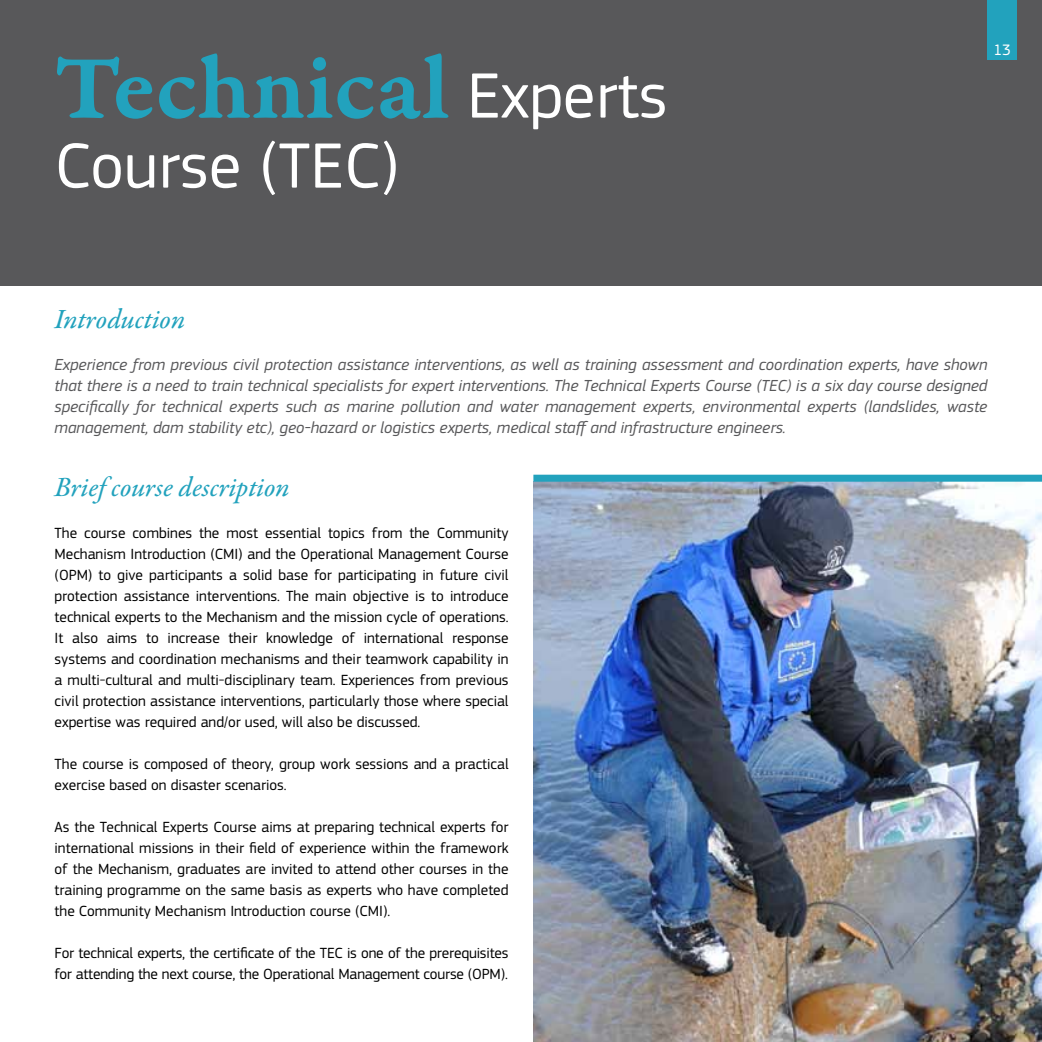
<style>
.page{position:relative;width:1042px;height:1042px;background:#fff}
.page>*{position:absolute;margin:0;border:0;box-sizing:border-box;transform-origin:0 0}
.t1{font:96.25px "Garamond Premr Pro Smbd Capt";color:#22a2bd}
.t2{font:66.5px "EC Square Sans Pro";color:#fff}
.t3{font:28px "Garamond Premr Pro Med It";color:#22a2bd}
.t4{font:italic 16.62px/21px "EC Square Sans Pro";color:#58585a;text-align:justify}
.t5{font:15.75px "EC Square Sans Pro";color:#fff}
.t6{font:15.4px/21px "EC Square Sans Pro";color:#000;text-align:justify}
.s1{font-family:"EC Square Sans Pro";font-size:66.5px;color:#fff}
</style>
<div class="page">
<div style="left:0;top:0;width:1042px;height:286px;background:#58585a"></div>
<img style="left:533px;top:482px;width:509px;height:560px">
<div style="left:533px;top:475px;width:509px;height:7px;background:#22a2bd"></div>
<div style="left:987px;top:0;width:30px;height:60px;background:#22a2bd"></div>
<h1 class="t1" style="left:55px;top:31px;width:614px">Technical <span class="s1">Experts</span></h1>
<h2 class="t2" style="left:55px;top:127px;width:346px">Course (TEC)</h2>
<p class="t5" style="left:993px;top:40px;width:19px">13</p>
<h3 class="t3" style="left:55px;top:301px;width:132px">Introduction</h3>
<p class="t4" style="left:55px;top:354px;width:934px">Experience from previous civil protection assistance interventions, as well as training assessment and coordination experts, have shown that there is a need to train technical specialists for expert interventions. The Technical Experts Course (TEC) is a six day course designed specifically for technical experts such as marine pollution and water management experts, environmental experts (landslides, waste management, dam stability etc), geo-hazard or logistics experts, medical staff and infrastructure engineers.</p>
<h3 class="t3" style="left:55px;top:469px;width:237px">Brief course description</h3>
<p class="t6" style="left:55px;top:522px;width:455px">The course combines the most essential topics from the Community Mechanism Introduction (CMI) and the Operational Management Course (OPM) to give participants a solid base for participating in future civil protection assistance interventions. The main objective is to introduce technical experts to the Mechanism and the mission cycle of operations.<br>It also aims to increase their knowledge of international response systems and coordination mechanisms and their teamwork capability in a multi-cultural and multi-disciplinary team. Experiences from previous civil protection assistance interventions, particularly those where special expertise was required and/or used, will also be discussed.</p>
<p class="t6" style="left:55px;top:753px;width:455px">The course is composed of theory, group work sessions and a practical exercise based on disaster scenarios.</p>
<p class="t6" style="left:55px;top:816px;width:455px">As the Technical Experts Course aims at preparing technical experts for international missions in their field of experience within the framework of the Mechanism, graduates are invited to attend other courses in the training programme on the same basis as experts who have completed the Community Mechanism Introduction course (CMI).</p>
<p class="t6" style="left:55px;top:942px;width:455px">For technical experts, the certificate of the TEC is one of the prerequisites for attending the next course, the Operational Management course (OPM).</p>
</div>
